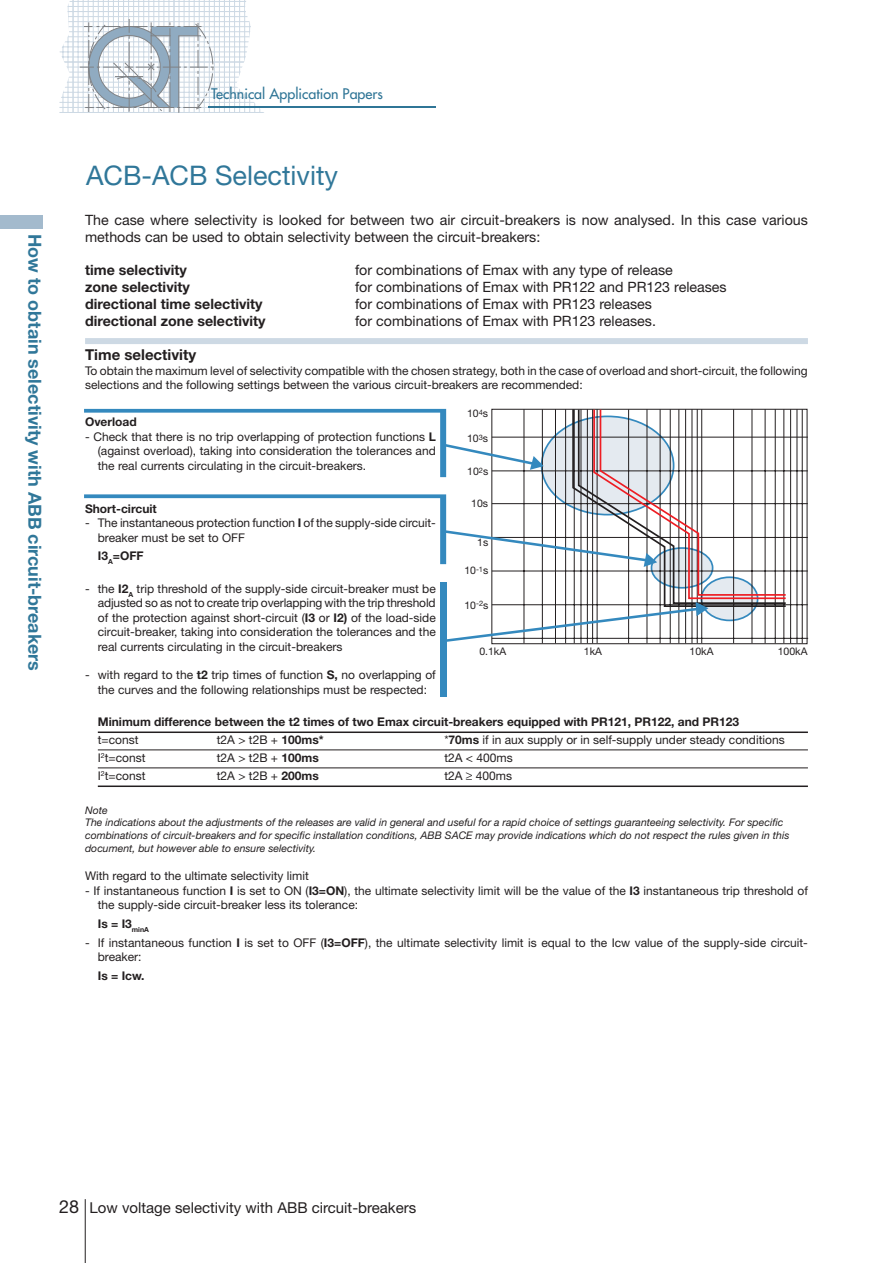
<style>
.page{position:relative;width:893px;height:1263px;background:#fff}
.page>*{position:absolute;margin:0;border:0;box-sizing:border-box;transform-origin:0 0}
.t1{font:27px "Helvetica Neue";color:#307799}
.t2{font:700 18px "Helvetica Neue";color:#307799}
.t3{font:15px "Helvetica Neue";color:#231f20}
.t4{font:700 15px "Helvetica Neue";color:#231f20}
.t5{font:14.25px/16.8px "Helvetica Neue";color:#231f20}
.t6{font:700 14.25px "Helvetica Neue";color:#231f20}
.t7{font:14.25px "Futura";color:#2f7596}
.t8{font:12px/14.4px "Helvetica Neue";color:#231f20}
.t9{font:700 12px "Helvetica Neue";color:#231f20}
.t10{font:italic 10.5px/12.6px "Helvetica Neue";color:#231f20}
.t11{font:10.5px "Helvetica Neue";color:#231f20}
.s1{font-weight:700}
.s2{font-size:18px}
</style>
<div class="page">
<hr style="left:85px;top:1199px;width:1px;height:64px;background:#231f20">
<hr style="left:208px;top:106px;width:227px;height:1px;background:#2f7596">
<svg style="left:59px;top:0;width:212px;height:113px"></svg>
<hr style="left:492px;top:638px;width:316px;height:1px;background:#231f20">
<hr style="left:492px;top:604px;width:316px;height:1px;background:#231f20">
<hr style="left:492px;top:571px;width:316px;height:1px;background:#231f20">
<hr style="left:492px;top:537px;width:316px;height:1px;background:#231f20">
<hr style="left:492px;top:503px;width:316px;height:1px;background:#231f20">
<hr style="left:492px;top:471px;width:316px;height:1px;background:#231f20">
<hr style="left:790px;top:409px;width:1px;height:234px;background:#231f20">
<hr style="left:797px;top:409px;width:1px;height:234px;background:#231f20">
<hr style="left:802px;top:409px;width:1px;height:234px;background:#231f20">
<hr style="left:492px;top:437px;width:316px;height:1px;background:#231f20">
<div style="left:440px;top:582px;width:6px;height:114px;background:#3489be"></div>
<svg style="left:84px;top:408px;width:703px;height:235px"></svg>
<div style="left:0;top:215px;width:43px;height:13px;background:#a3bacd"></div>
<div style="left:85px;top:338px;width:723px;height:6px;background:#cdd9e4"></div>
<hr style="left:98px;top:731px;width:710px;height:2px;background:#231f20">
<hr style="left:98px;top:749px;width:710px;height:1px;background:#231f20">
<hr style="left:98px;top:767px;width:710px;height:1px;background:#231f20">
<hr style="left:98px;top:785px;width:710px;height:2px;background:#231f20">
<h2 class="t2" style="left:46px;top:234px;width:438px;rotate:90deg">How to obtain selectivity with ABB circuit-breakers</h2>
<p class="t7" style="left:211px;top:85px;width:173px">Technical Application Papers</p>
<h1 class="t1" style="left:86px;top:159px;width:253px">ACB-ACB Selectivity</h1>
<p class="t5" style="left:85px;top:211px;width:724px">The case where selectivity is looked for between two air circuit-breakers is now analysed. In this case various methods can be used to obtain selectivity between the circuit-breakers:</p>
<p class="t6" style="left:85px;top:261px;width:103px">time selectivity</p>
<p class="t5" style="left:355px;top:262px;width:319px">for combinations of Emax with any type of release</p>
<p class="t6" style="left:85px;top:278px;width:106px">zone selectivity</p>
<p class="t5" style="left:355px;top:278px;width:373px">for combinations of Emax with PR122 and PR123 releases</p>
<p class="t6" style="left:85px;top:295px;width:179px">directional time selectivity</p>
<p class="t5" style="left:355px;top:295px;width:298px">for combinations of Emax with PR123 releases</p>
<p class="t6" style="left:85px;top:312px;width:182px">directional zone selectivity</p>
<p class="t5" style="left:355px;top:312px;width:302px">for combinations of Emax with PR123 releases.</p>
<p class="t4" style="left:85px;top:346px;width:113px">Time selectivity</p>
<p class="t8" style="left:85px;top:363px;width:724px">To obtain the maximum level of selectivity compatible with the chosen strategy, both in the case of overload and short-circuit, the following selections and the following settings between the various circuit-breakers are recommended:</p>
<p class="t9" style="left:85px;top:415px;width:53px">Overload</p>
<p class="t8" style="left:98px;top:429px;width:340px;text-align:justify;text-indent:-13px">- Check that there is no trip overlapping of protection functions <span class="s1">L </span>(against overload), taking into consideration the tolerances and the real currents circulating in the circuit-breakers.</p>
<p class="t9" style="left:85px;top:501px;width:73px">Short-circuit</p>
<p class="t8" style="left:98px;top:515px;width:339px;text-indent:-13px">- The instantaneous protection function <span class="s1">I</span> of the supply-side circuit&shy;breaker must be set to OFF</p>
<p class="t9" style="left:98px;top:548px;width:47px">I3<sub>A</sub>=OFF</p>
<p class="t8" style="left:98px;top:581px;width:340px;text-align:justify;text-indent:-13px">- the <span class="s1">I2</span><sub>A</sub> trip threshold of the supply-side circuit-breaker must be adjusted so as not to create trip overlapping with the trip threshold of the protection against short-circuit (<span class="s1">I3</span> or <span class="s1">I2)</span> of the load-side circuit-breaker, taking into consideration the tolerances and the real currents circulating in the circuit-breakers</p>
<p class="t8" style="left:85px;top:668px;width:352px;text-align:center">- with regard to the <span class="s1">t2</span> trip times of function <span class="s1">S,</span> no overlapping of the curves and the following relationships must be respected:</p>
<p class="t11" style="left:467px;top:407px;width:23px">10<sup>4</sup>s</p>
<p class="t11" style="left:467px;top:432px;width:23px">10<sup>3</sup>s</p>
<p class="t11" style="left:467px;top:465px;width:23px">10<sup>2</sup>s</p>
<p class="t11" style="left:471px;top:496px;width:18px">10s</p>
<p class="t11" style="left:477px;top:536px;width:13px">1s</p>
<p class="t11" style="left:464px;top:564px;width:26px">10<sup>-1</sup>s</p>
<p class="t11" style="left:464px;top:598px;width:26px">10<sup>-2</sup>s</p>
<p class="t11" style="left:479px;top:645px;width:28px">0.1kA</p>
<p class="t11" style="left:584px;top:645px;width:20px">1kA</p>
<p class="t11" style="left:690px;top:645px;width:25px">10kA</p>
<p class="t11" style="left:778px;top:645px;width:31px">100kA</p>
<p class="t9" style="left:98px;top:715px;width:643px">Minimum difference between the t2 times of two Emax circuit-breakers equipped with PR121, PR122, and PR123</p>
<p class="t8" style="left:98px;top:733px;width:42px">t=const</p>
<p class="t8" style="left:217px;top:733px;width:108px">t2A &gt; t2B + <span class="s1">100ms*</span></p>
<p class="t8" style="left:444px;top:733px;width:342px">*<span class="s1">70ms</span> if in aux supply or in self-supply under steady conditions</p>
<p class="t8" style="left:98px;top:751px;width:49px">I<sup>2</sup>t=const</p>
<p class="t8" style="left:217px;top:751px;width:103px">t2A &gt; t2B + <span class="s1">100ms</span></p>
<p class="t8" style="left:444px;top:751px;width:70px">t2A &lt; 400ms</p>
<p class="t8" style="left:98px;top:769px;width:49px">I<sup>2</sup>t=const</p>
<p class="t8" style="left:217px;top:769px;width:103px">t2A &gt; t2B + <span class="s1">200ms</span></p>
<p class="t8" style="left:444px;top:769px;width:69px">t2A ≥ 400ms</p>
<p class="t10" style="left:85px;top:804px;width:706px">Note<br>The indications about the adjustments of the releases are valid in general and useful for a rapid choice of settings guaranteeing selectivity. For specific combinations of circuit-breakers and for specific installation conditions, ABB SACE may provide indications which do not respect the rules given in this document, but however able to ensure selectivity.</p>
<p class="t8" style="left:85px;top:869px;width:225px">With regard to the ultimate selectivity limit</p>
<p class="t8" style="left:98px;top:883px;width:712px;text-indent:-13px">- If instantaneous function <span class="s1">I</span> is set to ON (<span class="s1">I3=ON</span>), the ultimate selectivity limit will be the value of the <span class="s1">I3</span> instantaneous trip threshold of the supply-side circuit-breaker less its tolerance:</p>
<p class="t9" style="left:98px;top:916px;width:53px">Is = I3<sub>minA</sub></p>
<p class="t8" style="left:98px;top:935px;width:712px;text-indent:-13px">- If instantaneous function <span class="s1">I</span> is set to OFF (<span class="s1">I3=OFF</span>), the ultimate selectivity limit is equal to the Icw value of the supply-side circuit&shy;breaker:</p>
<p class="t9" style="left:98px;top:968px;width:48px">Is = Icw.</p>
<p class="t3" style="left:59px;top:1199px;width:359px"><span class="s2">28</span> Low voltage selectivity with ABB circuit-breakers</p>
</div>
